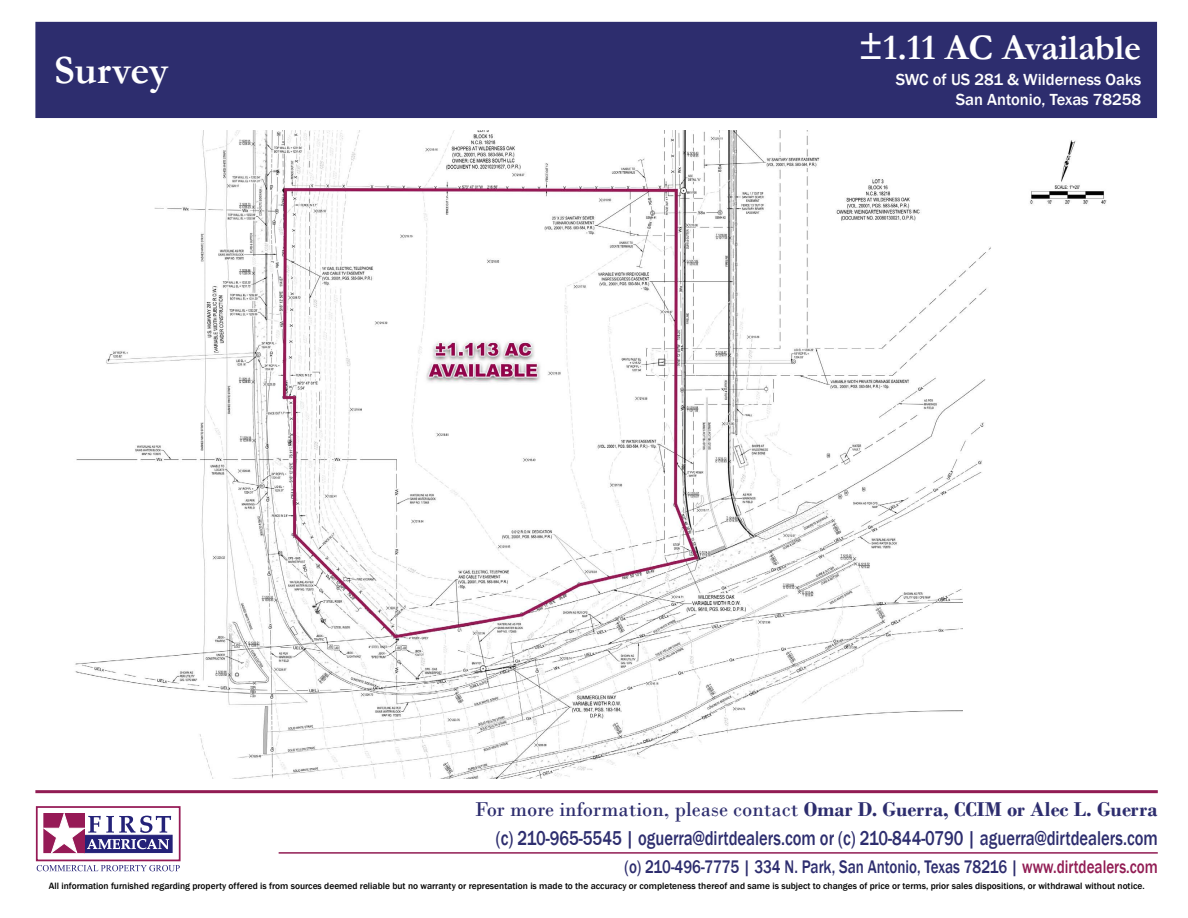
<style>
.page{position:relative;width:1188px;height:918px;background:#fff}
.page>*{position:absolute;margin:0;border:0;box-sizing:border-box;transform-origin:0 0}
.t1{font:700 40.5px "Garamond";color:#fff}
.t2{font:700 36.3px "Garamond";color:#fff}
.t3{font:21px "Bodoni";color:#2d2d6e}
.t4{font:500 20.7px "Franklin Gothic";color:#2d2d6e;scale:.8 1}
.t5{font:500 18.75px "Franklin Gothic";color:#2d2d6e;scale:.8 1}
.t6{font:500 16.5px/19.8px "Franklin Gothic";color:#fff;text-align:right}
.t7{font:500 9.45px "Franklin Gothic";color:#000}
.s1{font-weight:700}
.s2{color:#911c53}
</style>
<div class="page">
<div style="left:35px;top:22px;width:1122px;height:96px;background:#2d2d6e"></div>
<hr style="left:279px;top:852px;width:879px;height:2px;background:#911c53">
<hr style="left:35px;top:790px;width:1123px;height:3px;background:#911c53">
<div style="left:84px;top:835px;width:88px;height:18px;border:1px solid #242278"></div>
<svg style="left:43px;top:813px;width:128px;height:40px"></svg>
<div style="left:36px;top:806px;width:145px;height:55px;border:2px solid #961a56"></div>
<svg style="left:37px;top:865px;width:143px;height:6px"></svg>
<img style="left:75px;top:130px;width:1032px;height:648px">
<div style="left:963px;top:561px;width:178px;height:217px;background:#fff"></div>
<h1 class="t1" style="left:54px;top:43px;width:116px">Survey</h1>
<h2 class="t2" style="left:859px;top:23px;width:284px">±1.11 AC Available</h2>
<h3 class="t6" style="left:896px;top:70px;width:247px">SWC of US 281 &amp; Wilderness Oaks<br>San Antonio, Texas 78258</h3>
<h3 class="t3" style="left:475px;top:796px;width:684px">For more information, please contact <span class="s1">Omar D. Guerra, CCIM or Alec L. Guerra</span></h3>
<h3 class="t4" style="left:496px;top:826px;width:829px">(c) 210-965-5545 | oguerra@dirtdealers.com or (c) 210-844-0790 | aguerra@dirtdealers.com</h3>
<h3 class="t5" style="left:625px;top:856px;width:668px">(o) 210-496-7775 | 334 N. Park, San Antonio, Texas 78216 | <span class="s2">www.dirtdealers.com</span></h3>
<p class="t7" style="left:49px;top:880px;width:1097px">All information furnished regarding property offered is from sources deemed reliable but no warranty or representation is made to the accuracy or completeness thereof and same is subject to changes of price or terms, prior sales dispositions, or withdrawal without notice.</p>
</div>
